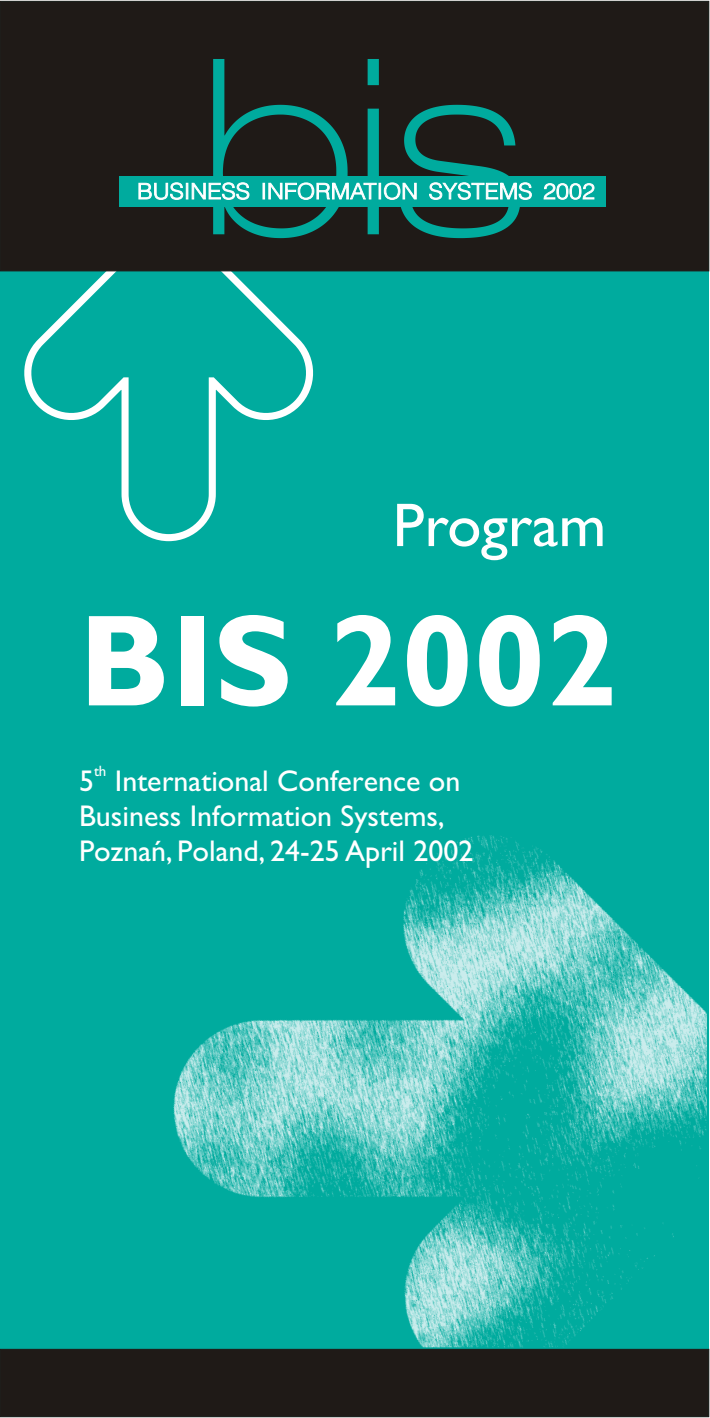
<style>
.page{position:relative;width:710px;height:1418px;background:#fff}
.page>*{position:absolute;margin:0;border:0;box-sizing:border-box;transform-origin:0 0}
.t1{font:700 130.75px "Gill Sans";color:#fff}
.t2{font:61.75px "Gill Sans";color:#fff}
.t3{font:30px/34.8px "Gill Sans";color:#fff}
.t4{font:15px "Gill Sans";color:#fff}
</style>
<div class="page">
<div style="left:0;top:1px;width:709px;height:1415px;background:#00ab9e"></div>
<svg style="left:14px;top:271px;width:310px;height:271px"></svg>
<div style="left:0;top:1px;width:709px;height:270px;background:#1f1a17"></div>
<svg style="left:123px;top:59px;width:480px;height:179px"></svg>
<div style="left:120px;top:176px;width:486px;height:30px;background:#00ab9e"></div>
<svg style="left:138px;top:182px;width:457px;height:18px"></svg>
<img style="left:173px;top:835px;width:534px;height:512px">
<div style="left:0;top:1349px;width:709px;height:68px;background:#1f1a17"></div>
<h2 class="t2" style="left:393px;top:503px;width:215px">Program</h2>
<h1 class="t1" style="left:79px;top:615px;width:540px">BIS 2002</h1>
<p class="t4" style="left:94px;top:766px;width:14px">th</p>
<p class="t3" style="left:79px;top:767px;width:396px">5 International Conference on<br>Business Information Systems,<br>Poznan,´ Poland, 24-25 April 2002</p>
</div>
